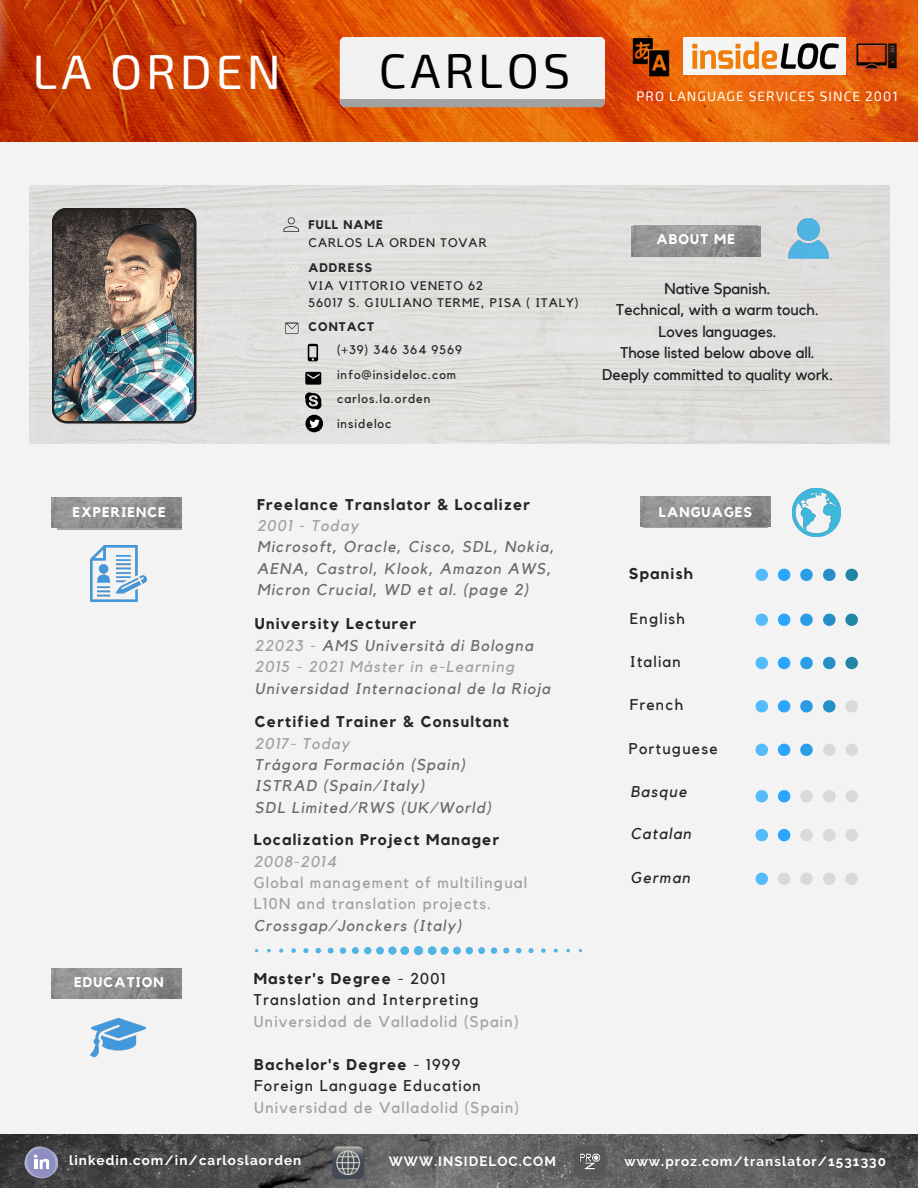
<style>
.page{position:relative;width:918px;height:1188px;background:#f3f3f4}
.page>*{position:absolute;margin:0;border:0;box-sizing:border-box;transform-origin:0 0}
.t1{font:48.45px "Exo 2";letter-spacing:.08em;color:#fff}
.t2{font:48.45px "Exo 2";letter-spacing:.08em;color:#000}
.t3{font:italic 15.6px/21.3px "Kollektif";letter-spacing:.08em;color:#6b6a6c}
.t4{font:700 15.6px "Kollektif";letter-spacing:.08em;color:#262626}
.t5{font:15.6px/21.3px "Kollektif";letter-spacing:.08em;color:#a1a1a1}
.t6{font:15.6px "Kollektif";color:#222}
.t7{font:15.6px "Kollektif";letter-spacing:.08em;color:#262626}
.t8{font:italic 15.6px "Kollektif";letter-spacing:.08em;color:#a1a1a1}
.t9{font:italic 15.6px "Kollektif";letter-spacing:.08em;color:#262626}
.t10{font:700 13.95px "Kollektif";letter-spacing:.08em;color:#fff}
.t11{font:13.5px "Exo 2";letter-spacing:.08em;color:#fff}
.t12{font:700 13.35px "Raleway";letter-spacing:.08em;color:#fff}
.t13{font:12.45px "Kollektif";letter-spacing:.08em;color:#262626}
.t14{font:700 12.45px "Kollektif";letter-spacing:.08em;color:#262626}
.s1{color:#a1a1a1}
.s2{font-weight:400}
</style>
<div class="page">
<img style="left:29px;top:186px;width:861px;height:258px">
<img style="left:0;top:0;width:918px;height:142px">
<svg style="left:340px;top:37px;width:265px;height:70px"></svg>
<div style="left:633px;top:225px;width:125px;height:31px;background:#a1a1a1"></div>
<svg style="left:57px;top:499px;width:125px;height:31px"></svg>
<svg style="left:283px;top:217px;width:16px;height:15px"></svg>
<svg style="left:285px;top:262px;width:12px;height:16px"></svg>
<svg style="left:285px;top:323px;width:13px;height:11px"></svg>
<div style="left:643px;top:497px;width:125px;height:31px;background:#a1a1a1"></div>
<svg style="left:305px;top:392px;width:17px;height:17px"></svg>
<svg style="left:308px;top:344px;width:10px;height:17px"></svg>
<svg style="left:305px;top:372px;width:16px;height:13px"></svg>
<img style="left:792px;top:488px;width:48px;height:48px">
<img style="left:91px;top:546px;width:56px;height:56px">
<img style="left:91px;top:1018px;width:55px;height:40px">
<img style="left:788px;top:218px;width:41px;height:41px">
<img style="left:683px;top:38px;width:162px;height:37px">
<img style="left:631px;top:38px;width:40px;height:39px">
<img style="left:855px;top:34px;width:43px;height:43px">
<svg style="left:255px;top:946px;width:327px;height:9px"></svg>
<img style="left:52px;top:208px;width:145px;height:216px">
<div style="left:305px;top:415px;width:18px;height:17px;background:#000;border-radius:50%"></div>
<svg style="left:309px;top:419px;width:11px;height:9px"></svg>
<svg style="left:756px;top:569px;width:12px;height:12px"></svg>
<svg style="left:778px;top:569px;width:12px;height:12px"></svg>
<svg style="left:800px;top:569px;width:13px;height:12px"></svg>
<svg style="left:823px;top:569px;width:13px;height:12px"></svg>
<svg style="left:845px;top:569px;width:13px;height:12px"></svg>
<svg style="left:756px;top:614px;width:12px;height:12px"></svg>
<svg style="left:778px;top:614px;width:12px;height:12px"></svg>
<svg style="left:800px;top:614px;width:13px;height:12px"></svg>
<svg style="left:823px;top:614px;width:13px;height:12px"></svg>
<svg style="left:845px;top:614px;width:13px;height:12px"></svg>
<svg style="left:756px;top:657px;width:12px;height:12px"></svg>
<svg style="left:778px;top:657px;width:12px;height:12px"></svg>
<svg style="left:800px;top:657px;width:13px;height:12px"></svg>
<svg style="left:823px;top:657px;width:13px;height:12px"></svg>
<svg style="left:845px;top:657px;width:13px;height:12px"></svg>
<svg style="left:756px;top:700px;width:12px;height:12px"></svg>
<svg style="left:778px;top:700px;width:12px;height:12px"></svg>
<svg style="left:800px;top:700px;width:13px;height:12px"></svg>
<svg style="left:823px;top:700px;width:13px;height:12px"></svg>
<svg style="left:845px;top:700px;width:13px;height:12px"></svg>
<svg style="left:756px;top:744px;width:12px;height:12px"></svg>
<svg style="left:778px;top:744px;width:12px;height:12px"></svg>
<svg style="left:800px;top:744px;width:13px;height:12px"></svg>
<svg style="left:823px;top:744px;width:13px;height:12px"></svg>
<svg style="left:845px;top:744px;width:13px;height:12px"></svg>
<svg style="left:756px;top:790px;width:12px;height:12px"></svg>
<svg style="left:778px;top:790px;width:12px;height:12px"></svg>
<svg style="left:800px;top:790px;width:13px;height:12px"></svg>
<svg style="left:823px;top:790px;width:13px;height:12px"></svg>
<svg style="left:845px;top:790px;width:13px;height:12px"></svg>
<svg style="left:756px;top:829px;width:12px;height:12px"></svg>
<svg style="left:778px;top:829px;width:12px;height:12px"></svg>
<svg style="left:800px;top:829px;width:13px;height:12px"></svg>
<svg style="left:823px;top:829px;width:13px;height:12px"></svg>
<svg style="left:845px;top:829px;width:13px;height:12px"></svg>
<svg style="left:756px;top:873px;width:12px;height:12px"></svg>
<svg style="left:778px;top:873px;width:12px;height:12px"></svg>
<svg style="left:800px;top:873px;width:13px;height:12px"></svg>
<svg style="left:823px;top:873px;width:13px;height:12px"></svg>
<svg style="left:845px;top:873px;width:13px;height:12px"></svg>
<img style="left:52px;top:968px;width:129px;height:31px">
<img style="left:0;top:1134px;width:917px;height:54px">
<img style="left:631px;top:226px;width:130px;height:31px">
<img style="left:52px;top:497px;width:129px;height:30px">
<img style="left:641px;top:497px;width:129px;height:30px">
<svg style="left:22px;top:1146px;width:35px;height:32px"></svg>
<img style="left:572px;top:1144px;width:39px;height:39px">
<img style="left:332px;top:1147px;width:32px;height:31px">
<p class="t1" style="left:33px;top:40px;width:250px">LA ORDEN</p>
<p class="t2" style="left:379px;top:39px;width:193px">CARLOS</p>
<p class="t11" style="left:637px;top:87px;width:263px">PRO LANGUAGE SERVICES SINCE 2001</p>
<p class="t14" style="left:309px;top:219px;width:76px">FULL NAME</p>
<p class="t13" style="left:309px;top:237px;width:180px">CARLOS LA ORDEN TOVAR</p>
<p class="t14" style="left:309px;top:262px;width:65px">ADDRESS</p>
<p class="t13" style="left:309px;top:280px;width:176px">VIA VITTORIO VENETO 62</p>
<p class="t13" style="left:309px;top:297px;width:272px">56017 S. GIULIANO TERME, PISA ( ITALY)</p>
<p class="t14" style="left:309px;top:321px;width:67px">CONTACT</p>
<p class="t13" style="left:337px;top:344px;width:127px">(+39) 346 364 9569</p>
<p class="t13" style="left:337px;top:369px;width:121px">info@insideloc.com</p>
<p class="t13" style="left:337px;top:393px;width:95px">carlos.la.orden</p>
<p class="t13" style="left:337px;top:418px;width:56px">insideloc</p>
<p class="t10" style="left:656px;top:233px;width:80px">ABOUT ME</p>
<p class="t6" style="left:664px;top:281px;width:108px">Native Spanish.</p>
<p class="t6" style="left:616px;top:303px;width:204px">Technical, with a warm touch.</p>
<p class="t6" style="left:659px;top:324px;width:119px">Loves languages.</p>
<p class="t6" style="left:620px;top:346px;width:196px">Those listed below above all.</p>
<p class="t6" style="left:602px;top:367px;width:233px">Deeply committed to quality work.</p>
<p class="t10" style="left:73px;top:506px;width:95px">EXPERIENCE</p>
<p class="t10" style="left:74px;top:976px;width:91px">EDUCATION</p>
<p class="t4" style="left:257px;top:497px;width:274px">Freelance Translator &amp; Localizer</p>
<p class="t8" style="left:257px;top:518px;width:103px">2001 - Today</p>
<p class="t3" style="left:257px;top:537px;width:299px">Microsoft, Oracle, Cisco, SDL, Nokia,<br>AENA, Castrol, Klook, Amazon AWS,<br>Micron Crucial, WD et al. (page 2)</p>
<p class="t4" style="left:255px;top:617px;width:163px">University Lecturer</p>
<p class="t3" style="left:255px;top:635px;width:279px"><span class="s1">22023 -</span> AMS Università di Bologna</p>
<p class="t3" style="left:255px;top:657px;width:297px"><span class="s1">2015 - 2021 Máster in e-Learning<br></span>Universidad Internacional de la Rioja</p>
<p class="t4" style="left:255px;top:715px;width:255px">Certified Trainer &amp; Consultant</p>
<p class="t8" style="left:255px;top:736px;width:96px">2017- Today</p>
<p class="t3" style="left:255px;top:754px;width:212px">Trágora Formación (Spain)</p>
<p class="t3" style="left:255px;top:776px;width:171px">ISTRAD (Spain/Italy)</p>
<p class="t3" style="left:255px;top:797px;width:238px">SDL Limited/RWS (UK/World)</p>
<p class="t4" style="left:254px;top:833px;width:247px">Localization Project Manager</p>
<p class="t8" style="left:254px;top:854px;width:84px">2008-2014</p>
<p class="t5" style="left:254px;top:873px;width:275px">Global management of multilingual<br>L10N and translation projects.</p>
<p class="t3" style="left:254px;top:915px;width:209px">Crossgap/Jonckers (Italy)</p>
<p class="t4" style="left:254px;top:971px;width:193px">Master's Degree <span class="s2">- 2001</span></p>
<p class="t7" style="left:254px;top:993px;width:227px">Translation and Interpreting</p>
<p class="t5" style="left:254px;top:1011px;width:267px">Universidad de Valladolid (Spain)</p>
<p class="t4" style="left:254px;top:1057px;width:208px">Bachelor's Degree <span class="s2">- 1999</span></p>
<p class="t7" style="left:254px;top:1079px;width:228px">Foreign Language Education</p>
<p class="t5" style="left:254px;top:1097px;width:267px">Universidad de Valladolid (Spain)</p>
<p class="t12" style="left:69px;top:1152px;width:234px">linkedin.com/in/carloslaorden</p>
<p class="t12" style="left:389px;top:1153px;width:169px">WWW.INSIDELOC.COM</p>
<p class="t10" style="left:659px;top:505px;width:95px">LANGUAGES</p>
<p class="t4" style="left:629px;top:566px;width:65px">Spanish</p>
<p class="t7" style="left:630px;top:611px;width:57px">English</p>
<p class="t7" style="left:630px;top:654px;width:52px">Italian</p>
<p class="t7" style="left:630px;top:698px;width:55px">French</p>
<p class="t7" style="left:629px;top:741px;width:90px">Portuguese</p>
<p class="t9" style="left:630px;top:785px;width:58px">Basque</p>
<p class="t9" style="left:630px;top:826px;width:62px">Catalan</p>
<p class="t9" style="left:630px;top:870px;width:61px">German</p>
<p class="t12" style="left:624px;top:1153px;width:263px">www.proz.com/translator/1531330</p>
</div>
